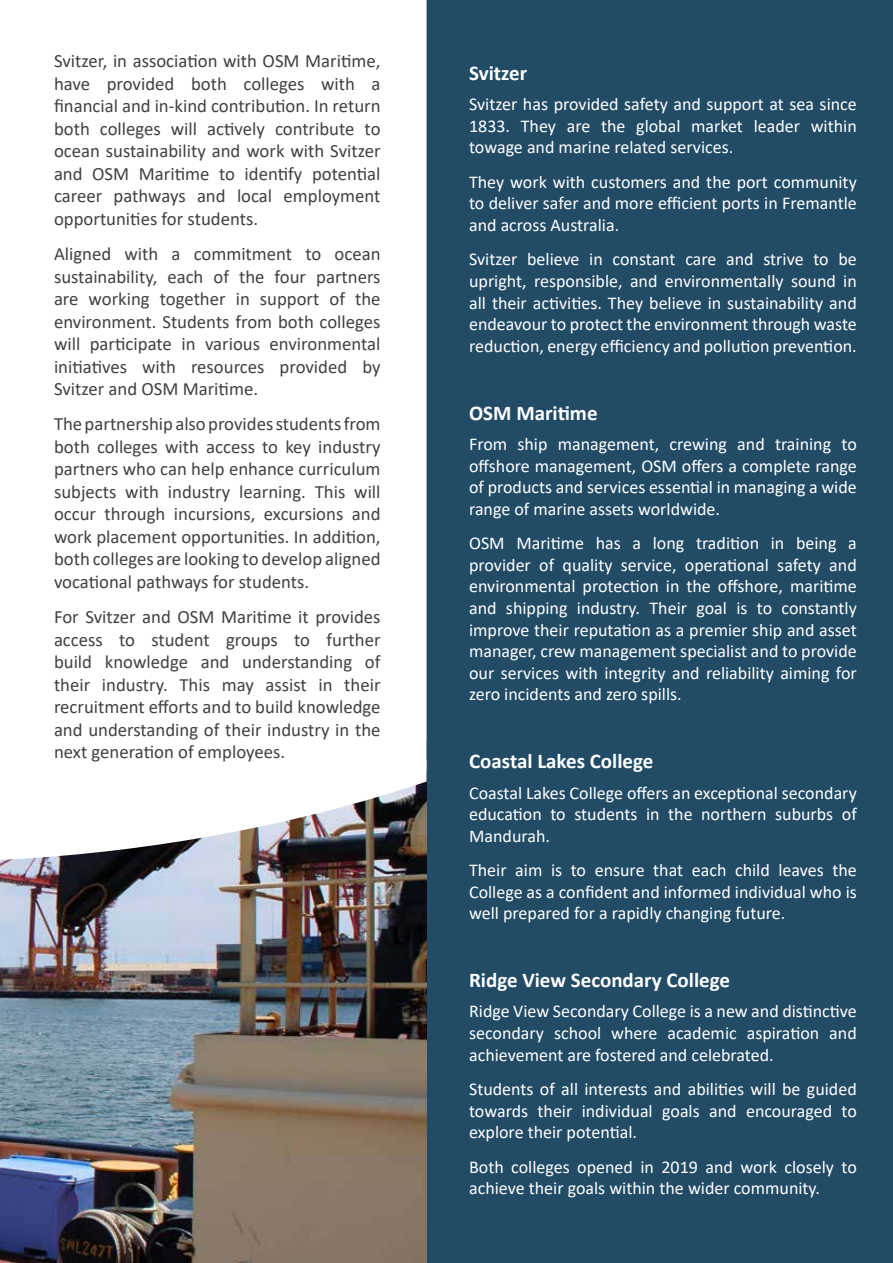
<style>
.page{position:relative;width:893px;height:1263px;background:#fff}
.page>*{position:absolute;margin:0;border:0;box-sizing:border-box;transform-origin:0 0}
.t1{font:700 21px "Calibri";color:#fff}
.t2{font:18.75px/22.5px "Calibri";color:#414042;text-align:justify}
.t3{font:18px/21.6px "Calibri";color:#fff;text-align:justify}
</style>
<div class="page">
<div style="left:427px;top:0;width:466px;height:1263px;background:#224b66"></div>
<img style="left:0;top:890px;width:427px;height:373px">
<svg style="left:0;top:0;width:427px;height:890px"></svg>
<p class="t2" style="left:54px;top:49px;width:328px">Svitzer, in association with OSM Maritime, have provided both colleges with a financial and in-kind contribution. In return both colleges will actively contribute to ocean sustainability and work with Svitzer and OSM Maritime to identify potential career pathways and local employment opportunities for students.</p>
<p class="t2" style="left:54px;top:242px;width:328px">Aligned with a commitment to ocean sustainability, each of the four partners are working together in support of the environment. Students from both colleges will participate in various environmental initiatives with resources provided by Svitzer and OSM Maritime.</p>
<p class="t2" style="left:54px;top:412px;width:328px">The partnership also provides students from both colleges with access to key industry partners who can help enhance curriculum subjects with industry learning. This will occur through incursions, excursions and work placement opportunities. In addition, both colleges are looking to develop aligned vocational pathways for students.</p>
<p class="t2" style="left:54px;top:605px;width:328px">For Svitzer and OSM Maritime it provides access to student groups to further build knowledge and understanding of their industry. This may assist in their recruitment efforts and to build knowledge and understanding of their industry in the next generation of employees.</p>
<p class="t1" style="left:469px;top:58px;width:60px">Svitzer</p>
<p class="t3" style="left:469px;top:93px;width:389px">Svitzer has provided safety and support at sea since 1833. They are the global market leader within towage and marine related services.</p>
<p class="t3" style="left:469px;top:171px;width:389px">They work with customers and the port community to deliver safer and more efficient ports in Fremantle and across Australia.</p>
<p class="t3" style="left:469px;top:248px;width:389px">Svitzer believe in constant care and strive to be upright, responsible, and environmentally sound in all their activities. They believe in sustainability and endeavour to protect the environment through waste reduction, energy efficiency and pollution prevention.</p>
<p class="t1" style="left:469px;top:398px;width:130px">OSM Maritime</p>
<p class="t3" style="left:469px;top:433px;width:389px">From ship management, crewing and training to offshore management, OSM offers a complete range of products and services essential in managing a wide range of marine assets worldwide.</p>
<p class="t3" style="left:469px;top:532px;width:389px">OSM Maritime has a long tradition in being a provider of quality service, operational safety and environmental protection in the offshore, maritime and shipping industry. Their goal is to constantly improve their reputation as a premier ship and asset manager, crew management specialist and to provide our services with integrity and reliability aiming for zero incidents and zero spills.</p>
<p class="t1" style="left:469px;top:746px;width:186px">Coastal Lakes College</p>
<p class="t3" style="left:469px;top:781px;width:389px">Coastal Lakes College offers an exceptional secondary education to students in the northern suburbs of Mandurah.</p>
<p class="t3" style="left:469px;top:859px;width:389px">Their aim is to ensure that each child leaves the College as a confident and informed individual who is well prepared for a rapidly changing future.</p>
<p class="t1" style="left:469px;top:965px;width:262px">Ridge View Secondary College</p>
<p class="t3" style="left:469px;top:1000px;width:389px">Ridge View Secondary College is a new and distinctive secondary school where academic aspiration and achievement are fostered and celebrated.</p>
<p class="t3" style="left:469px;top:1078px;width:389px">Students of all interests and abilities will be guided towards their individual goals and encouraged to explore their potential.</p>
<p class="t3" style="left:469px;top:1155px;width:389px">Both colleges opened in 2019 and work closely to achieve their goals within the wider community.</p>
</div>
